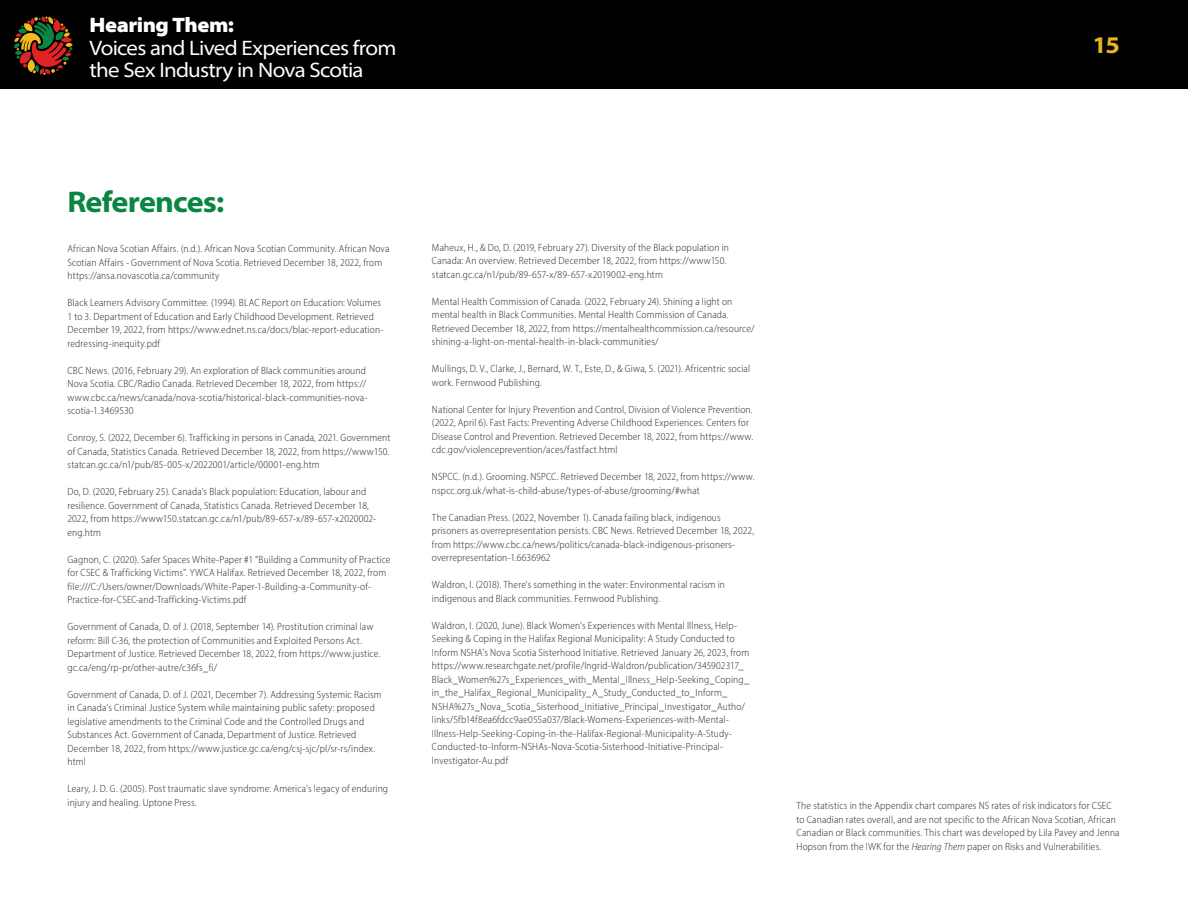
<style>
.page{position:relative;width:1188px;height:918px;background:#fff}
.page>*{position:absolute;margin:0;border:0;box-sizing:border-box;transform-origin:0 0}
.t1{font:700 semi-expanded 30px "Myriad Pro";letter-spacing:-.03em;color:#0a8544}
.t2{font:700 semi-expanded 24px "Myriad Pro";color:#eab61f}
.t3{font:semi-expanded 21px/22.5px "Myriad Pro";letter-spacing:-.035em;color:#fff}
.t4{font:900 semi-expanded 21px "Myriad Pro";letter-spacing:-.025em;color:#fff}
.t5{font:300 semi-condensed 10.5px/13.5px "Myriad Pro";letter-spacing:.015em;color:#292829}
.s1{font-style:italic}
</style>
<div class="page">
<div style="left:0;top:0;width:1188px;height:89px;background:#000"></div>
<svg style="left:14px;top:16px;width:59px;height:59px"></svg>
<h3 class="t4" style="left:90px;top:11px;width:146px">Hearing Them:</h3>
<h3 class="t3" style="left:90px;top:36px;width:308px">Voices and Lived Experiences from the Sex Industry in Nova Scotia</h3>
<h2 class="t2" style="left:1092px;top:29px;width:29px">15</h2>
<h1 class="t1" style="left:68px;top:182px;width:158px">References:</h1>
<p class="t5" style="left:68px;top:242px;width:323px">African Nova Scotian Affairs. (n.d.). African Nova Scotian Community. African Nova<br>Scotian Affairs - Government of Nova Scotia. Retrieved December 18, 2022, from https://ansa.novascotia.ca/community</p>
<p class="t5" style="left:68px;top:296px;width:318px">Black Learners Advisory Committee. (1994). BLAC Report on Education: Volumes 1 to 3. Department of Education and Early Childhood Development. Retrieved December 19, 2022, from https://www.ednet.ns.ca/docs/blac-report-education&shy;redressing-inequity.pdf</p>
<p class="t5" style="left:68px;top:363px;width:302px">CBC News. (2016, February 29). An exploration of Black communities around Nova Scotia. CBC/Radio Canada. Retrieved December 18, 2022, from https:// www.cbc.ca/news/canada/nova-scotia/historical-black-communities-nova&shy;scotia-1.3469530</p>
<p class="t5" style="left:68px;top:431px;width:324px;text-align:justify">Conroy, S. (2022, December 6). Trafficking in persons in Canada, 2021. Government of Canada, Statistics Canada. Retrieved December 18, 2022, from https://www150. statcan.gc.ca/n1/pub/85-005-x/2022001/article/00001-eng.htm</p>
<p class="t5" style="left:68px;top:485px;width:310px">Do, D. (2020, February 25). Canada’s Black population: Education, labour and resilience. Government of Canada, Statistics Canada. Retrieved December 18, 2022, from https://www150.statcan.gc.ca/n1/pub/89-657-x/89-657-x2020002- eng.htm</p>
<p class="t5" style="left:68px;top:552px;width:325px">Gagnon, C. (2020). Safer Spaces White-Paper #1 “Building a Community of Practice for CSEC &amp; Trafficking Victims". YWCA Halifax. Retrieved December 18, 2022, from file:///C:/Users/owner/Downloads/White-Paper-1-Building-a-Community-of-Practice-for-CSEC-and-Trafficking-Victims.pdf</p>
<p class="t5" style="left:68px;top:620px;width:314px">Government of Canada, D. of J. (2018, September 14). Prostitution criminal law reform: Bill C-36, the protection of Communities and Exploited Persons Act.<br>Department of Justice. Retrieved December 18, 2022, from https://www.justice. gc.ca/eng/rp-pr/other-autre/c36fs_fi/</p>
<p class="t5" style="left:68px;top:687px;width:316px">Government of Canada, D. of J. (2021, December 7). Addressing Systemic Racism in Canada’s Criminal Justice System while maintaining public safety: proposed legislative amendments to the Criminal Code and the Controlled Drugs and Substances Act. Government of Canada, Department of Justice. Retrieved December 18, 2022, from https://www.justice.gc.ca/eng/csj-sjc/pl/sr-rs/index. html</p>
<p class="t5" style="left:68px;top:782px;width:322px">Leary, J. D. G. (2005). Post traumatic slave syndrome: America's legacy of enduring injury and healing. Uptone Press.</p>
<p class="t5" style="left:432px;top:241px;width:299px">Maheux, H., &amp; Do, D. (2019, February 27). Diversity of the Black population in<br>Canada: An overview. Retrieved December 18, 2022, from https://www150. statcan.gc.ca/n1/pub/89-657-x/89-657-x2019002-eng.htm</p>
<p class="t5" style="left:432px;top:295px;width:324px">Mental Health Commission of Canada. (2022, February 24). Shining a light on mental health in Black Communities. Mental Health Commission of Canada.<br>Retrieved December 18, 2022, from https://mentalhealthcommission.ca/resource/ shining-a-light-on-mental-health-in-black-communities/</p>
<p class="t5" style="left:432px;top:362px;width:320px">Mullings, D. V., Clarke, J., Bernard, W. T., Este, D., &amp; Giwa, S. (2021). Africentric social work. Fernwood Publishing.</p>
<p class="t5" style="left:432px;top:403px;width:323px">National Center for Injury Prevention and Control, Division of Violence Prevention. (2022, April 6). Fast Facts: Preventing Adverse Childhood Experiences. Centers for Disease Control and Prevention. Retrieved December 18, 2022, from https://www. cdc.gov/violenceprevention/aces/fastfact.html</p>
<p class="t5" style="left:432px;top:470px;width:324px">NSPCC. (n.d.). Grooming. NSPCC. Retrieved December 18, 2022, from https://www. nspcc.org.uk/what-is-child-abuse/types-of-abuse/grooming/#what</p>
<p class="t5" style="left:432px;top:511px;width:324px">The Canadian Press. (2022, November 1). Canada failing black, indigenous prisoners as overrepresentation persists. CBC News. Retrieved December 18, 2022, from https://www.cbc.ca/news/politics/canada-black-indigenous-prisoners&shy;overrepresentation-1.6636962</p>
<p class="t5" style="left:432px;top:578px;width:295px">Waldron, I. (2018). There's something in the water: Environmental racism in indigenous and Black communities. Fernwood Publishing.</p>
<p class="t5" style="left:432px;top:619px;width:319px">Waldron, I. (2020, June). Black Women's Experiences with Mental Illness, Help-Seeking &amp; Coping in the Halifax Regional Municipality: A Study Conducted to Inform NSHA's Nova Scotia Sisterhood Initiative. Retrieved January 26, 2023, from https://www.researchgate.net/profile/Ingrid-Waldron/publication/345902317_ Black_Women%27s_Experiences_with_Mental_Illness_Help-Seeking_Coping_ in_the_Halifax_Regional_Municipality_A_Study_Conducted_to_Inform_ NSHA%27s_Nova_Scotia_Sisterhood_Initiative_Principal_Investigator_Autho/ links/5fb14f8ea6fdcc9ae055a037/Black-Womens-Experiences-with-Mental-Illness-Help-Seeking-Coping-in-the-Halifax-Regional-Municipality-A-Study-Conducted-to-Inform-NSHAs-Nova-Scotia-Sisterhood-Initiative-Principal-Investigator-Au.pdf</p>
<p class="t5" style="left:796px;top:799px;width:325px">The statistics in the Appendix chart compares NS rates of risk indicators for CSEC to Canadian rates overall, and are not specific to the African Nova Scotian, African Canadian or Black communities. This chart was developed by Lila Pavey and Jenna Hopson from the IWK for the <span class="s1">Hearing Them</span> paper on Risks and Vulnerabilities.</p>
</div>
